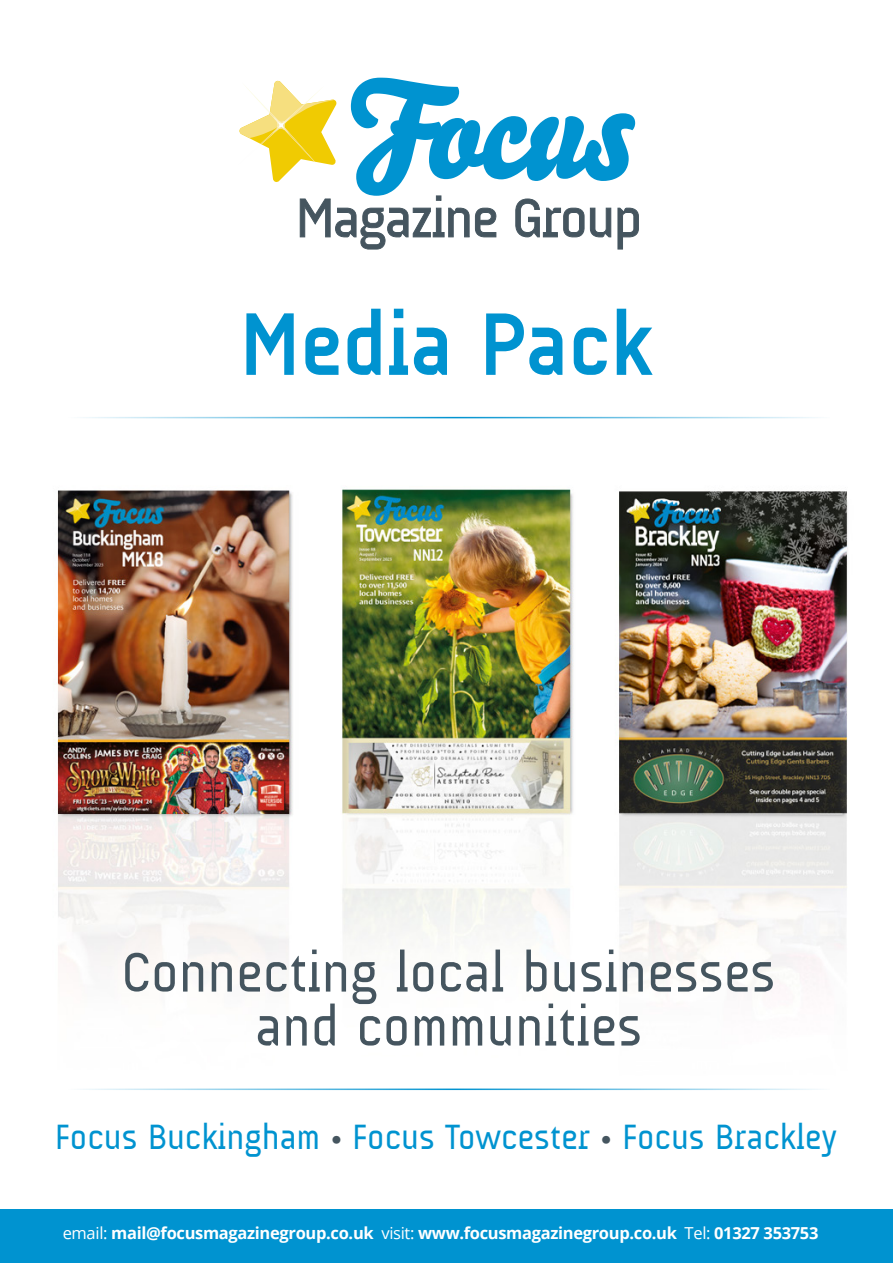
<style>
.page{position:relative;width:893px;height:1263px;background:#fff}
.page>*{position:absolute;margin:0;border:0;box-sizing:border-box;transform-origin:0 0}
.t1{font:700 90px "A Udimat";color:#0093d0}
.t2{font:57px/54px "A Udimat";color:#45555f;text-align:center}
.t3{font:35.7px "A Udimat";color:#0093d0}
.t4{font:700 16.5px "Open Sans";letter-spacing:-.02em;color:#fff}
.s1{color:#45555f}
.s2{font-weight:400}
</style>
<div class="page">
<img style="left:57px;top:416px;width:791px;height:675px">
<svg style="left:239px;top:78px;width:400px;height:172px"></svg>
<svg style="left:272px;top:116px;width:18px;height:18px"></svg>
<hr style="left:65px;top:1088px;width:765px;height:2px;background:#0093d0">
<div style="left:0;top:1209px;width:893px;height:54px;background:#0093d0"></div>
<hr style="left:65px;top:417px;width:765px;height:1px;background:#0093d0">
<p class="t1" style="left:240px;top:293px;width:413px">Media Pack</p>
<p class="t2" style="left:122px;top:945px;width:655px">Connecting local businesses and communities</p>
<p class="t3" style="left:55px;top:1117px;width:783px">Focus Buckingham <span class="s1">•</span> Focus Towcester <span class="s1">•</span> Focus Brackley</p>
<p class="t4" style="left:63px;top:1222px;width:757px"><span class="s2">email:</span> mail@focusmagazinegroup.co.uk <span class="s2">visit:</span> www.focusmagazinegroup.co.uk <span class="s2">Tel:</span> 01327 353753</p>
</div>
